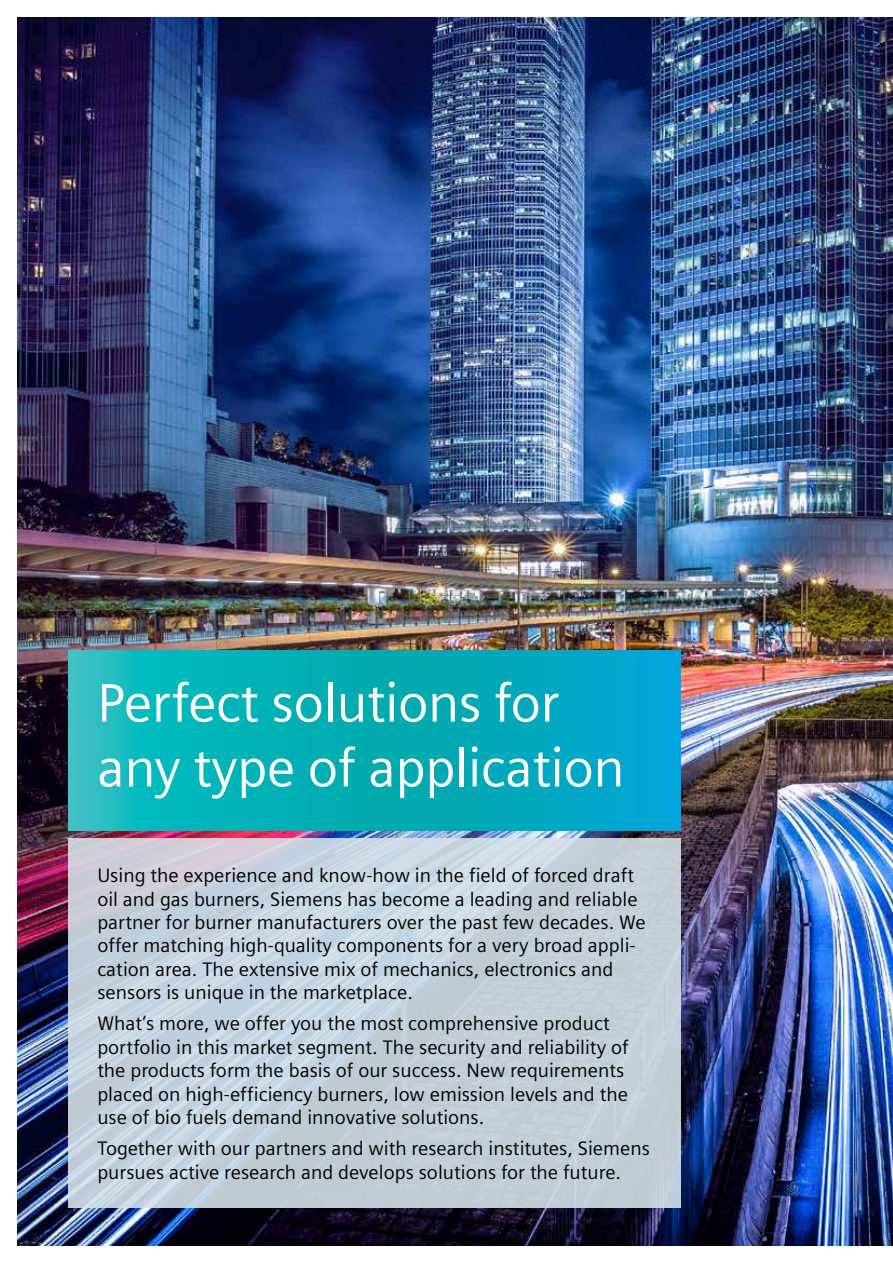
<style>
.page{position:relative;width:893px;height:1263px;background:#fff}
.page>*{position:absolute;margin:0;border:0;box-sizing:border-box;transform-origin:0 0}
.t1{font:54px/64.8px "Siemens Sans";letter-spacing:-.01em;color:#fff}
.t2{font:19.5px/23.4px "Siemens Sans";color:#000}
.t3{font:700 11.25px "Siemens Sans";color:#000}
</style>
<div class="page">
<img style="left:17px;top:17px;width:876px;height:1229px">
<svg style="left:68px;top:651px;width:613px;height:179px;background:#04aebb"></svg>
<svg style="left:68px;top:838px;width:612px;height:370px;background:#c5d0db"></svg>
<h1 class="t1" style="left:97px;top:671px;width:529px">Perfect solutions for any type of application</h1>
<p class="t3" style="left:68px;top:1206px;width:7px">2</p>
<p class="t2" style="left:97px;top:864px;width:550px">Using the experience and know-how in the field of forced draft oil and gas burners, Siemens has become a leading and reliable partner for burner manufacturers over the past few decades. We offer matching high-quality components for a very broad appli&shy;cation area. The extensive mix of mechanics, electronics and sensors is unique in the marketplace.</p>
<p class="t2" style="left:97px;top:1012px;width:533px">What’s more, we offer you the most comprehensive product portfolio in this market segment. The security and reliability of the products form the basis of our success. New requirements placed on high-efficiency burners, low emission levels and the use of bio fuels demand innovative solutions.</p>
<p class="t2" style="left:97px;top:1137px;width:554px">Together with our partners and with research institutes, Siemens pursues active research and develops solutions for the future.</p>
</div>
